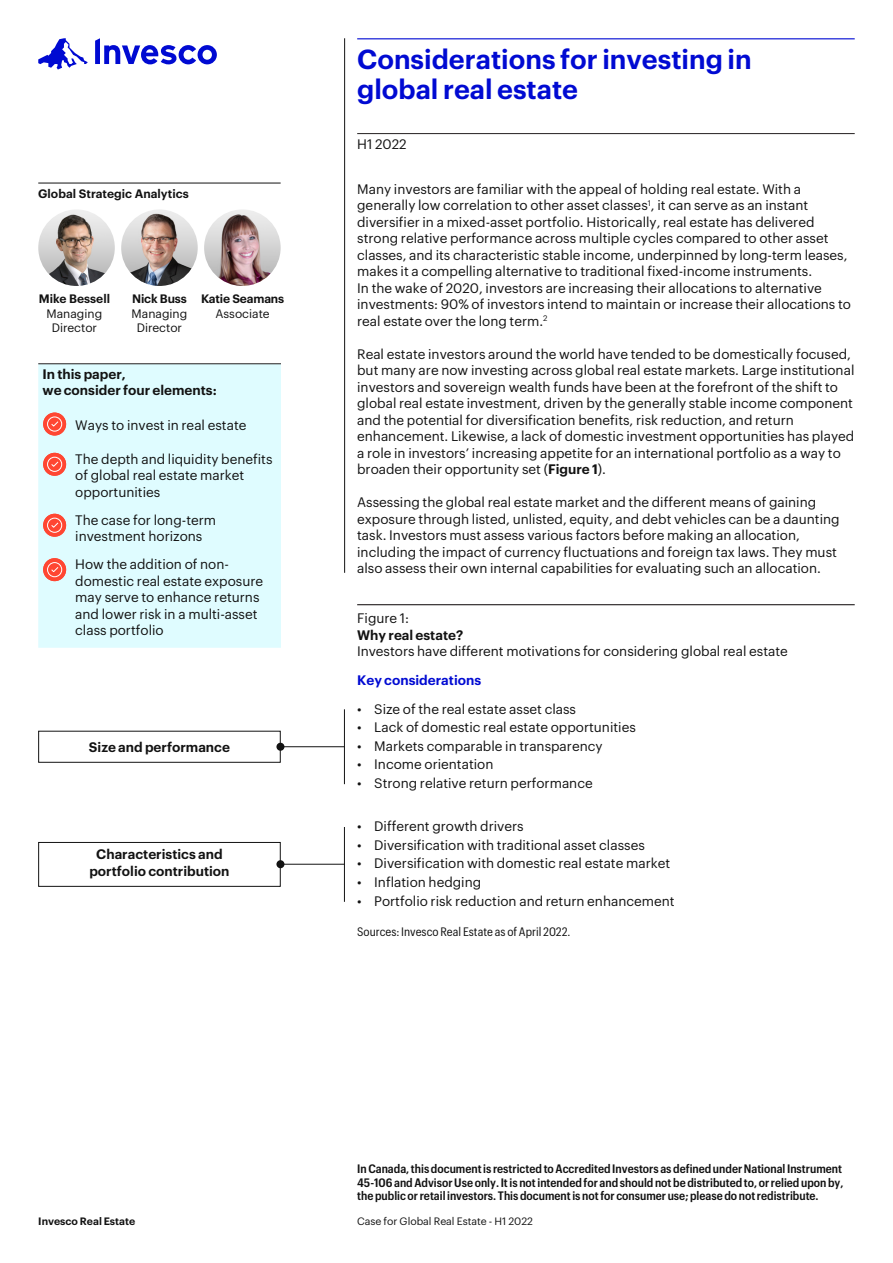
<style>
.page{position:relative;width:893px;height:1263px;background:#fff}
.page>*{position:absolute;margin:0;border:0;box-sizing:border-box;transform-origin:0 0}
.t1{font:600 27px/30px "Graphik";color:#000ad2}
.t2{font:13.5px/16.5px "Graphik";color:#121212}
.t3{font:600 13.5px/16.5px "Graphik";color:#121212}
.t4{font:600 13.5px "Graphik";color:#000ad2}
.t5{font:600 12px/13.5px "Graphik Compact";color:#121212;text-align:justify}
.t6{font:600 12px "Graphik";color:#121212}
.t7{font:12px/14.4px "Graphik";color:#121212;text-align:center}
.t8{font:12px "Graphik Compact";color:#121212}
.t9{font:10.5px "Graphik";color:#121212}
.t10{font:600 10.5px "Graphik";color:#121212}
.s1{font-weight:600}
</style>
<div class="page">
<hr style="left:357px;top:38px;width:498px;height:1px;background:#000ad2">
<hr style="left:357px;top:133px;width:498px;height:1px;background:#231f20">
<hr style="left:357px;top:604px;width:498px;height:1px;background:#231f20">
<div style="left:38px;top:364px;width:243px;height:284px;background:#dffcff"></div>
<hr style="left:38px;top:363px;width:33px;height:1px;background:#231f20">
<hr style="left:71px;top:363px;width:210px;height:1px;background:#231f20">
<svg style="left:43px;top:413px;width:23px;height:22px"></svg>
<div style="left:47px;top:417px;width:15px;height:14px;border:1px solid #fff;border-radius:50%"></div>
<svg style="left:51px;top:421px;width:8px;height:6px"></svg>
<svg style="left:43px;top:453px;width:23px;height:23px"></svg>
<div style="left:47px;top:457px;width:15px;height:15px;border:1px solid #fff;border-radius:50%"></div>
<svg style="left:51px;top:461px;width:8px;height:6px"></svg>
<svg style="left:43px;top:514px;width:23px;height:23px"></svg>
<div style="left:47px;top:518px;width:15px;height:15px;border:1px solid #fff;border-radius:50%"></div>
<svg style="left:51px;top:522px;width:8px;height:6px"></svg>
<svg style="left:43px;top:558px;width:23px;height:23px"></svg>
<div style="left:47px;top:562px;width:15px;height:15px;border:1px solid #fff;border-radius:50%"></div>
<svg style="left:51px;top:566px;width:8px;height:7px"></svg>
<div style="left:38px;top:842px;width:242px;height:44px;border:1px solid #121212"></div>
<hr style="left:281px;top:746px;width:63px;height:1px;background:#121212">
<hr style="left:280px;top:864px;width:65px;height:1px;background:#121212">
<hr style="left:344px;top:709px;width:1px;height:75px;background:#121212">
<hr style="left:344px;top:827px;width:1px;height:75px;background:#121212">
<div style="left:276px;top:743px;width:8px;height:8px;background:#121212;border-radius:50%"></div>
<div style="left:276px;top:860px;width:8px;height:8px;background:#121212;border-radius:50%"></div>
<hr style="left:344px;top:38px;width:1px;height:535px;background:#121212">
<img style="left:38px;top:209px;width:77px;height:77px;border-radius:38px">
<img style="left:204px;top:209px;width:77px;height:77px;border-radius:38px">
<img style="left:121px;top:209px;width:77px;height:77px;border-radius:38px">
<hr style="left:38px;top:183px;width:243px;height:1px;background:#121212">
<svg style="left:38px;top:38px;width:50px;height:32px"></svg>
<svg style="left:95px;top:38px;width:122px;height:26px"></svg>
<p class="t6" style="left:38px;top:185px;width:152px">Global Strategic Analytics</p>
<p class="t6" style="left:39px;top:290px;width:73px">Mike Bessell</p>
<p class="t7" style="left:47px;top:305px;width:57px">Managing<br>Director</p>
<p class="t6" style="left:132px;top:290px;width:56px">Nick Buss</p>
<p class="t7" style="left:132px;top:305px;width:57px">Managing<br>Director</p>
<p class="t6" style="left:201px;top:290px;width:85px">Katie Seamans</p>
<p class="t7" style="left:215px;top:305px;width:56px">Associate</p>
<p class="t3" style="left:43px;top:365px;width:176px">In this paper,<br>we consider four elements:</p>
<p class="t2" style="left:75px;top:415px;width:173px">Ways to invest in real estate</p>
<p class="t2" style="left:75px;top:449px;width:199px">The depth and liquidity benefits of global real estate market opportunities</p>
<p class="t2" style="left:75px;top:510px;width:142px">The case for long-term investment horizons</p>
<p class="t2" style="left:75px;top:555px;width:189px">How the addition of non&shy;domestic real estate exposure may serve to enhance returns and lower risk in a multi-asset class portfolio</p>
<p class="t3" style="left:89px;top:738px;width:143px">Size and performance</p>
<p class="t3" style="left:89px;top:845px;width:142px;text-align:center">Characteristics and portfolio contribution</p>
<p class="t1" style="left:357px;top:42px;width:396px">Considerations for investing in global real estate</p>
<p class="t2" style="left:357px;top:134px;width:51px">H1 2022</p>
<p class="t2" style="left:357px;top:179px;width:495px">Many investors are familiar with the appeal of holding real estate. With a generally low correlation to other asset classes<sup>1</sup>, it can serve as an instant diversifier in a mixed-asset portfolio. Historically, real estate has delivered strong relative performance across multiple cycles compared to other asset classes, and its characteristic stable income, underpinned by long-term leases, makes it a compelling alternative to traditional fixed-income instruments.<br>In the wake of 2020, investors are increasing their allocations to alternative investments: 90% of investors intend to maintain or increase their allocations to real estate over the long term.<sup>2</sup></p>
<p class="t2" style="left:357px;top:344px;width:499px">Real estate investors around the world have tended to be domestically focused, but many are now investing across global real estate markets. Large institutional investors and sovereign wealth funds have been at the forefront of the shift to global real estate investment, driven by the generally stable income component and the potential for diversification benefits, risk reduction, and return enhancement. Likewise, a lack of domestic investment opportunities has played a role in investors’ increasing appetite for an international portfolio as a way to broaden their opportunity set (<span class="s1">Figure 1</span>).</p>
<p class="t2" style="left:357px;top:493px;width:484px">Assessing the global real estate market and the different means of gaining exposure through listed, unlisted, equity, and debt vehicles can be a daunting task. Investors must assess various factors before making an allocation, including the impact of currency fluctuations and foreign tax laws. They must also assess their own internal capabilities for evaluating such an allocation.</p>
<p class="t2" style="left:357px;top:609px;width:54px">Figure 1:</p>
<p class="t3" style="left:357px;top:625px;width:108px">Why real estate?</p>
<p class="t2" style="left:357px;top:642px;width:432px">Investors have different motivations for considering global real estate</p>
<p class="t4" style="left:357px;top:670px;width:126px">Key considerations</p>
<p class="t2" style="left:357px;top:699px;width:220px">• Size of the real estate asset class</p>
<p class="t2" style="left:357px;top:718px;width:280px">• Lack of domestic real estate opportunities</p>
<p class="t2" style="left:357px;top:736px;width:247px">• Markets comparable in transparency</p>
<p class="t2" style="left:357px;top:755px;width:138px">• Income orientation</p>
<p class="t2" style="left:357px;top:774px;width:237px">• Strong relative return performance</p>
<p class="t2" style="left:357px;top:817px;width:168px">• Different growth drivers</p>
<p class="t2" style="left:357px;top:835px;width:289px">• Diversification with traditional asset classes</p>
<p class="t2" style="left:357px;top:854px;width:314px">• Diversification with domestic real estate market</p>
<p class="t2" style="left:357px;top:873px;width:126px">• Inflation hedging</p>
<p class="t2" style="left:357px;top:891px;width:319px">• Portfolio risk reduction and return enhancement</p>
<p class="t8" style="left:357px;top:922px;width:215px">Sources: Invesco Real Estate as of April 2022.</p>
<p class="t5" style="left:357px;top:1161px;width:488px">In Canada, this document is restricted to Accredited Investors as defined under National Instrument 45-106 and Advisor Use only. It is not intended for and should not be distributed to, or relied upon by, the public or retail investors. This document is not for consumer use; please do not redistribute.</p>
<p class="t10" style="left:38px;top:1213px;width:98px">Invesco Real Estate</p>
<p class="t9" style="left:357px;top:1213px;width:177px">Case for Global Real Estate - H1 2022</p>
</div>
